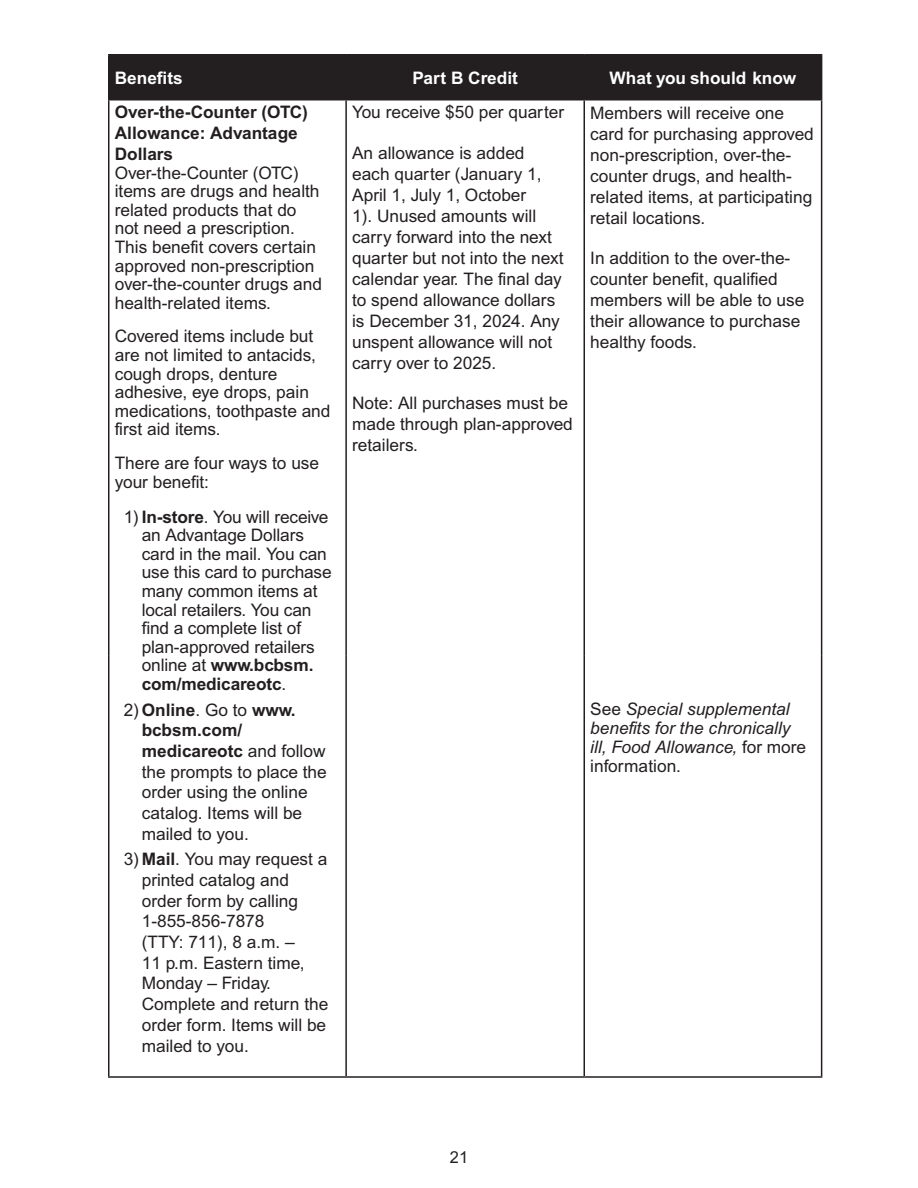
<style>
.page{position:relative;width:918px;height:1188px;background:#fff}
.page>*{position:absolute;margin:0;border:0;box-sizing:border-box;transform-origin:0 0}
.text{font:17.25px/21px "Arial MT Std";color:#231f20}
.Table_Text_Left{font:17.25px/20.7px "Arial MT Std";color:#231f20}
.text-2{font:italic 17.25px/19px "Arial MT Std";color:#231f20}
.Table_Sub_Head{font:700 17.25px/20.9px "Arial MT Std";color:#231f20}
.Table_Head{font:700 17.25px "Arial MT Std";color:#fff}
.t1{font:16.5px "Arial MT Std";color:#231f20}
.s1{font-weight:700}
.s2{font-style:normal}
</style>
<div class="page">
<div style="left:110px;top:56px;width:711px;height:43px;background:#231f20"></div>
<hr style="left:108px;top:56px;width:2px;height:43px;background:#231f20">
<hr style="left:108px;top:54px;width:238px;height:2px;background:#231f20">
<hr style="left:108px;top:99px;width:238px;height:1px;background:#231f20">
<hr style="left:345px;top:56px;width:2px;height:43px;background:#231f20">
<hr style="left:346px;top:54px;width:238px;height:2px;background:#231f20">
<hr style="left:584px;top:54px;width:238px;height:2px;background:#231f20">
<hr style="left:584px;top:56px;width:1px;height:43px;background:#231f20">
<hr style="left:346px;top:99px;width:238px;height:1px;background:#231f20">
<hr style="left:584px;top:99px;width:238px;height:1px;background:#231f20">
<hr style="left:821px;top:56px;width:1px;height:43px;background:#231f20">
<hr style="left:108px;top:100px;width:2px;height:556px;background:#231f20">
<hr style="left:108px;top:656px;width:2px;height:420px;background:#231f20">
<hr style="left:108px;top:1076px;width:238px;height:2px;background:#231f20">
<hr style="left:345px;top:100px;width:2px;height:556px;background:#231f20">
<hr style="left:345px;top:656px;width:2px;height:420px;background:#231f20">
<hr style="left:584px;top:100px;width:1px;height:556px;background:#231f20">
<hr style="left:584px;top:656px;width:1px;height:420px;background:#231f20">
<hr style="left:346px;top:1076px;width:238px;height:2px;background:#231f20">
<hr style="left:584px;top:1076px;width:238px;height:2px;background:#231f20">
<hr style="left:821px;top:100px;width:1px;height:556px;background:#231f20">
<hr style="left:821px;top:656px;width:1px;height:420px;background:#231f20">
<p class="Table_Head" style="left:115px;top:67px;width:70px">Benefits</p>
<p class="Table_Head" style="left:412px;top:67px;width:107px">Part B Credit</p>
<p class="Table_Head" style="left:610px;top:67px;width:188px">What you should know</p>
<p class="Table_Sub_Head" style="left:115px;top:102px;width:195px">Over-the-Counter (OTC)<br>Allowance: Advantage<br>Dollars</p>
<p class="text" style="left:115px;top:164px;width:209px;line-height:18.6px">Over-the-Counter (OTC) items are drugs and health related products that do not need a prescription.<br>This benefit covers certain approved non-prescription over-the-counter drugs and health-related items.</p>
<p class="text" style="left:115px;top:328px;width:217px;line-height:18.6px">Covered items include but are not limited to antacids, cough drops, denture adhesive, eye drops, pain medications, toothpaste and first aid items.</p>
<p class="text" style="left:115px;top:454px;width:206px;line-height:18.6px">There are four ways to use your benefit:</p>
<p class="Table_Text_Left" style="left:142px;top:508px;width:191px;line-height:18.6px;text-indent:-18px">1) <span class="s1">In-store</span>. You will receive an Advantage Dollars card in the mail. You can use this card to purchase many common items at local retailers. You can find a complete list of plan-approved retailers online at <span class="s1">www.bcbsm. com/medicareotc</span>.</p>
<p class="Table_Text_Left" style="left:142px;top:700px;width:187px;text-indent:-18px">2)<span class="s1">Online</span>. Go to <span class="s1">www. bcbsm.com/ medicareotc</span> and follow the prompts to place the order using the online catalog. Items will be mailed to you.</p>
<p class="Table_Text_Left" style="left:142px;top:850px;width:188px;text-indent:-18px">3) <span class="s1">Mail</span>. You may request a printed catalog and order form by calling<br>1-855-856-7878<br>(TTY: 711), 8 a.m. –<br>11 p.m. Eastern time,<br>Monday – Friday.<br>Complete and return the order form. Items will be mailed to you.</p>
<p class="text" style="left:352px;top:103px;width:214px">You receive $50 per quarter</p>
<p class="text" style="left:352px;top:143px;width:213px">An allowance is added each quarter (January 1,<br>April 1, July 1, October<br>1). Unused amounts will carry forward into the next quarter but not into the next calendar year. The final day to spend allowance dollars is December 31, 2024. Any unspent allowance will not carry over to 2025.</p>
<p class="text" style="left:352px;top:394px;width:222px">Note: All purchases must be made through plan-approved retailers.</p>
<p class="text" style="left:590px;top:103px;width:225px">Members will receive one card for purchasing approved non-prescription, over-the&shy;counter drugs, and health&shy;related items, at participating retail locations.</p>
<p class="text" style="left:590px;top:249px;width:216px">In addition to the over-the&shy;counter benefit, qualified members will be able to use their allowance to purchase healthy foods.</p>
<p class="text-2" style="left:590px;top:700px;width:217px"><span class="s2">See</span> Special supplemental benefits for the chronically ill, Food Allowance, <span class="s2">for more information.</span></p>
<p class="t1" style="left:450px;top:1147px;width:20px">21</p>
</div>
